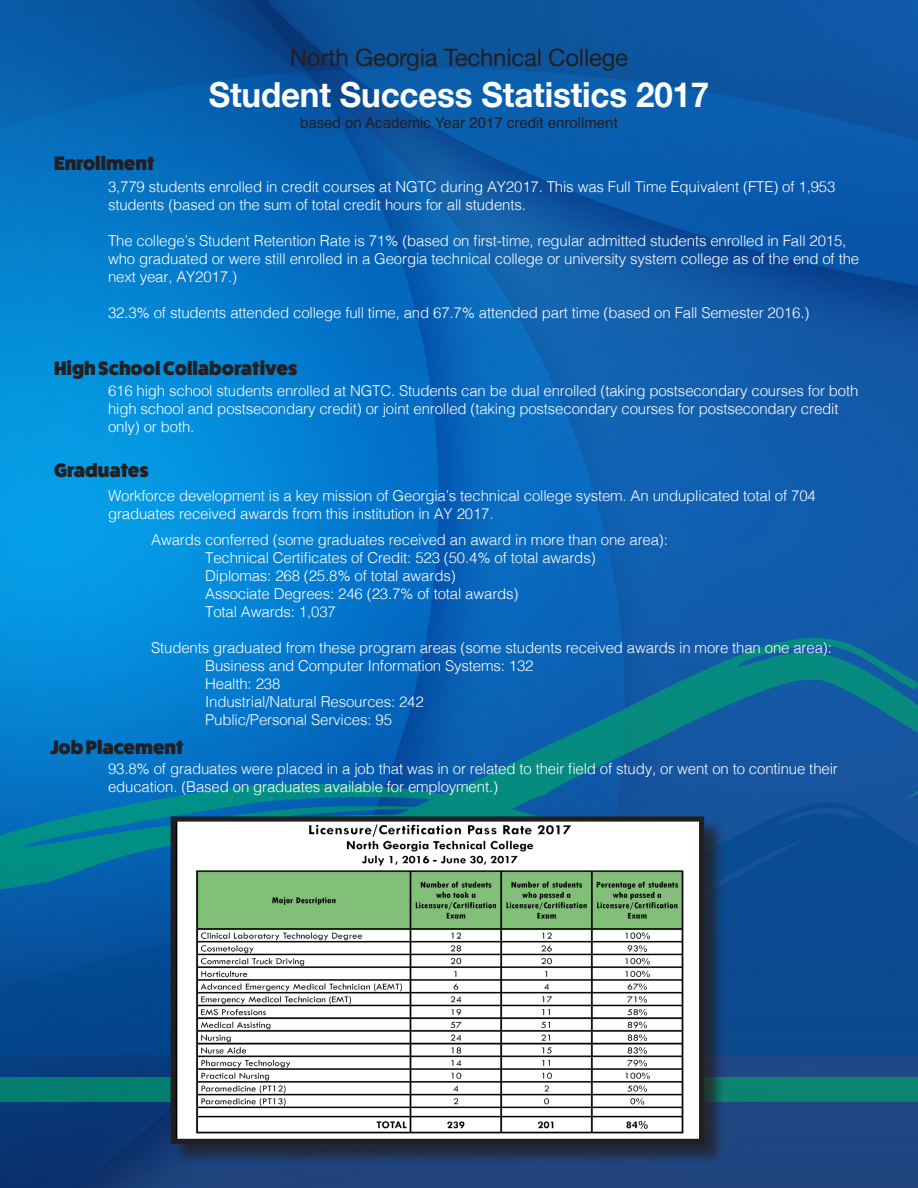
<style>
.page{position:relative;width:918px;height:1188px;background:#fff}
.page>*{position:absolute;margin:0;border:0;box-sizing:border-box;transform-origin:0 0}
.t1{font:700 34.5px "Helvetica Neue";letter-spacing:-.005em;color:#fff;scale:.96 1}
.t2{font:24px "Helvetica Neue";letter-spacing:-.01em;color:#231f20}
.t3{font:800 19.5px "Fat Frank";color:#231f20}
.t4{font:300 15px/18px "Helvetica";letter-spacing:-.01em;color:#fff}
.t5{font:15px "Helvetica";color:#231f20}
</style>
<div class="page">
<img style="left:0;top:0;width:918px;height:1188px">
<svg style="left:0;top:780px;width:213px;height:20px;background:#0472be"></svg>
<svg style="left:213px;top:638px;width:705px;height:162px;background:#0a68a8"></svg>
<div style="left:0;top:1041px;width:918px;height:14px;background:#0b498c"></div>
<svg style="left:0;top:800px;width:918px;height:241px;background:#075a96"></svg>
<div style="left:0;top:1077px;width:918px;height:24px;background:#0c8371"></div>
<svg style="left:819px;top:686px;width:99px;height:348px;background:#0e5195"></svg>
<div style="left:173px;top:819px;width:553px;height:347px;background:#231f20;opacity:.75"></div>
<img style="left:177px;top:822px;width:521px;height:316px">
<div style="left:171px;top:816px;width:533px;height:328px;border:5px solid #231f20"></div>
<p class="t2" style="left:290px;top:40px;width:340px">North Georgia Technical College</p>
<p class="t1" style="left:209px;top:68px;width:523px">Student Success Statistics 2017</p>
<p class="t5" style="left:300px;top:111px;width:319px">based on Academic Year 2017 credit enrollment</p>
<p class="t3" style="left:54px;top:152px;width:102px">Enrollment</p>
<p class="t4" style="left:108px;top:177px;width:729px">3,779 students enrolled in credit courses at NGTC during AY2017. This was Full Time Equivalent (FTE) of 1,953 students (based on the sum of total credit hours for all students.</p>
<p class="t4" style="left:108px;top:231px;width:753px">The college’s Student Retention Rate is 71% (based on first-time, regular admitted students enrolled in Fall 2015, who graduated or were still enrolled in a Georgia technical college or university system college as of the end of the next year, AY2017.)</p>
<p class="t4" style="left:108px;top:303px;width:703px">32.3% of students attended college full time, and 67.7% attended part time (based on Fall Semester 2016.)</p>
<p class="t3" style="left:54px;top:358px;width:245px">High School Collaboratives</p>
<p class="t4" style="left:108px;top:381px;width:752px">616 high school students enrolled at NGTC. Students can be dual enrolled (taking postsecondary courses for both high school and postsecondary credit) or joint enrolled (taking postsecondary courses for postsecondary credit only) or both.</p>
<p class="t3" style="left:54px;top:460px;width:96px">Graduates</p>
<p class="t4" style="left:108px;top:486px;width:709px">Workforce development is a key mission of Georgia’s technical college system. An unduplicated total of 704 graduates received awards from this institution in AY 2017.</p>
<p class="t4" style="left:151px;top:530px;width:518px">Awards conferred (some graduates received an award in more than one area):</p>
<p class="t4" style="left:205px;top:548px;width:392px">Technical Certificates of Credit: 523 (50.4% of total awards)</p>
<p class="t4" style="left:205px;top:566px;width:252px">Diplomas: 268 (25.8% of total awards)</p>
<p class="t4" style="left:205px;top:584px;width:315px">Associate Degrees: 246 (23.7% of total awards)</p>
<p class="t4" style="left:205px;top:602px;width:132px">Total Awards: 1,037</p>
<p class="t4" style="left:151px;top:638px;width:682px">Students graduated from these program areas (some students received awards in more than one area):</p>
<p class="t4" style="left:205px;top:656px;width:330px">Business and Computer Information Systems: 132</p>
<p class="t4" style="left:205px;top:674px;width:77px">Health: 238</p>
<p class="t4" style="left:205px;top:692px;width:220px">Industrial/Natural Resources: 242</p>
<p class="t4" style="left:205px;top:710px;width:188px">Public/Personal Services: 95</p>
<p class="t4" style="left:108px;top:759px;width:731px">93.8% of graduates were placed in a job that was in or related to their field of study, or went on to continue their education. (Based on graduates available for employment.)</p>
<p class="t3" style="left:50px;top:736px;width:136px">Job Placement</p>
</div>
